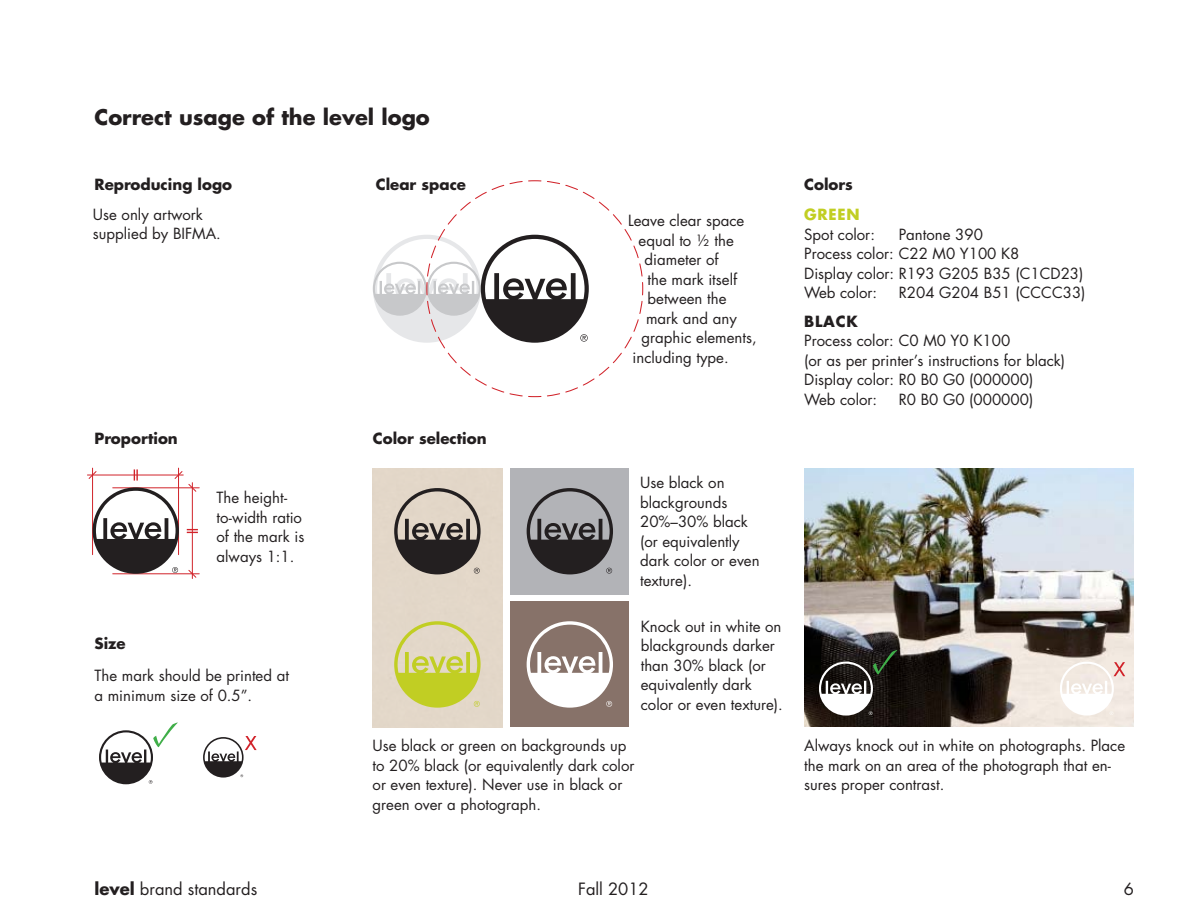
<style>
.page{position:relative;width:1188px;height:918px;background:#fff}
.page>*{position:absolute;margin:0;border:0;box-sizing:border-box;transform-origin:0 0}
.t1{font:700 21px "Futura";color:#231f20}
.t2{font:16.5px "Futura";color:#231f20}
.t3{font:15px/19.5px "Futura";color:#231f20}
.t4{font:700 15px "Futura";color:#231f20}
.t5{font:700 15px "Futura";letter-spacing:.05em;color:#c1ce23}
.s1{font-weight:700}
</style>
<div class="page">
<div style="left:510px;top:601px;width:119px;height:126px;background:#877269"></div>
<div style="left:510px;top:468px;width:119px;height:126px;background:#b2b3b7"></div>
<img style="left:804px;top:468px;width:330px;height:259px">
<hr style="left:92px;top:468px;width:1px;height:87px;background:#d1232a">
<hr style="left:113px;top:488px;width:86px;height:1px;background:#d1232a">
<hr style="left:178px;top:468px;width:1px;height:87px;background:#d1232a">
<hr style="left:113px;top:574px;width:86px;height:1px;background:#d1232a">
<hr style="left:87px;top:475px;width:96px;height:1px;background:#d1232a">
<hr style="left:192px;top:483px;width:1px;height:96px;background:#d1232a">
<svg style="left:88px;top:469px;width:110px;height:109px"></svg>
<svg style="left:99px;top:723px;width:79px;height:61px"></svg>
<svg style="left:203px;top:736px;width:54px;height:42px"></svg>
<svg style="left:394px;top:488px;width:87px;height:86px;background:#8d857d"></svg>
<svg style="left:373px;top:180px;width:270px;height:217px"></svg>
<svg style="left:527px;top:621px;width:86px;height:87px"></svg>
<svg style="left:527px;top:488px;width:86px;height:86px"></svg>
<svg style="left:819px;top:650px;width:78px;height:66px"></svg>
<svg style="left:1060px;top:662px;width:65px;height:54px"></svg>
<svg style="left:394px;top:621px;width:87px;height:87px;background:#d3d380"></svg>
<p class="t1" style="left:94px;top:103px;width:337px">Correct usage of the level logo</p>
<p class="t4" style="left:94px;top:175px;width:139px">Reproducing logo</p>
<p class="t3" style="left:93px;top:205px;width:129px">Use only artwork supplied by BIFMA.</p>
<p class="t4" style="left:94px;top:428px;width:85px">Proportion</p>
<p class="t4" style="left:94px;top:633px;width:33px">Size</p>
<p class="t3" style="left:217px;top:488px;width:89px">The height&shy;to-width ratio of the mark is always 1:1.</p>
<p class="t3" style="left:94px;top:666px;width:196px">The mark should be printed at a minimum size of 0.5”.</p>
<p class="t4" style="left:376px;top:175px;width:92px">Clear space</p>
<p class="t4" style="left:373px;top:428px;width:115px">Color selection</p>
<p class="t3" style="left:628px;top:211px;width:118px">Leave clear space</p>
<p class="t3" style="left:639px;top:231px;width:97px">equal to ½ the</p>
<p class="t3" style="left:645px;top:250px;width:76px">diameter of</p>
<p class="t3" style="left:648px;top:270px;width:91px">the mark itself</p>
<p class="t3" style="left:648px;top:289px;width:80px">between the</p>
<p class="t3" style="left:646px;top:309px;width:92px">mark and any</p>
<p class="t3" style="left:642px;top:328px;width:117px">graphic elements,</p>
<p class="t3" style="left:633px;top:348px;width:98px">including type.</p>
<p class="t3" style="left:640px;top:473px;width:121px">Use black on blackgrounds<br>20%–30% black (or equivalently dark color or even texture).</p>
<p class="t3" style="left:641px;top:616px;width:144px">Knock out in white on blackgrounds darker than 30% black (or equivalently dark color or even texture).</p>
<p class="t3" style="left:373px;top:736px;width:263px">Use black or green on backgrounds up to 20% black (or equivalently dark color or even texture). Never use in black or green over a photograph.</p>
<p class="t4" style="left:804px;top:175px;width:50px">Colors</p>
<p class="t5" style="left:804px;top:204px;width:57px">GREEN</p>
<p class="t3" style="left:804px;top:224px;width:72px">Spot color:</p>
<p class="t3" style="left:899px;top:224px;width:86px">Pantone 390</p>
<p class="t3" style="left:804px;top:244px;width:217px">Process color: C22 M0 Y100 K8</p>
<p class="t3" style="left:804px;top:263px;width:281px">Display color: R193 G205 B35 (C1CD23)</p>
<p class="t3" style="left:804px;top:283px;width:74px">Web color:</p>
<p class="t3" style="left:899px;top:283px;width:188px">R204 G204 B51 (CCCC33)</p>
<p class="t4" style="left:804px;top:311px;width:55px">BLACK</p>
<p class="t3" style="left:804px;top:331px;width:208px">Process color: C0 M0 Y0 K100</p>
<p class="t3" style="left:804px;top:350px;width:263px">(or as per printer’s instructions for black)</p>
<p class="t3" style="left:804px;top:370px;width:231px">Display color: R0 B0 G0 (000000)</p>
<p class="t3" style="left:804px;top:389px;width:74px">Web color:</p>
<p class="t3" style="left:899px;top:389px;width:136px">R0 B0 G0 (000000)</p>
<p class="t3" style="left:804px;top:736px;width:322px">Always knock out in white on photographs. Place the mark on an area of the photograph that en&shy;sures proper contrast.</p>
<p class="t2" style="left:94px;top:879px;width:164px"><span class="s1">level</span> brand standards</p>
<p class="t2" style="left:578px;top:879px;width:72px">Fall 2012</p>
<p class="t2" style="left:1124px;top:879px;width:12px">6</p>
</div>
